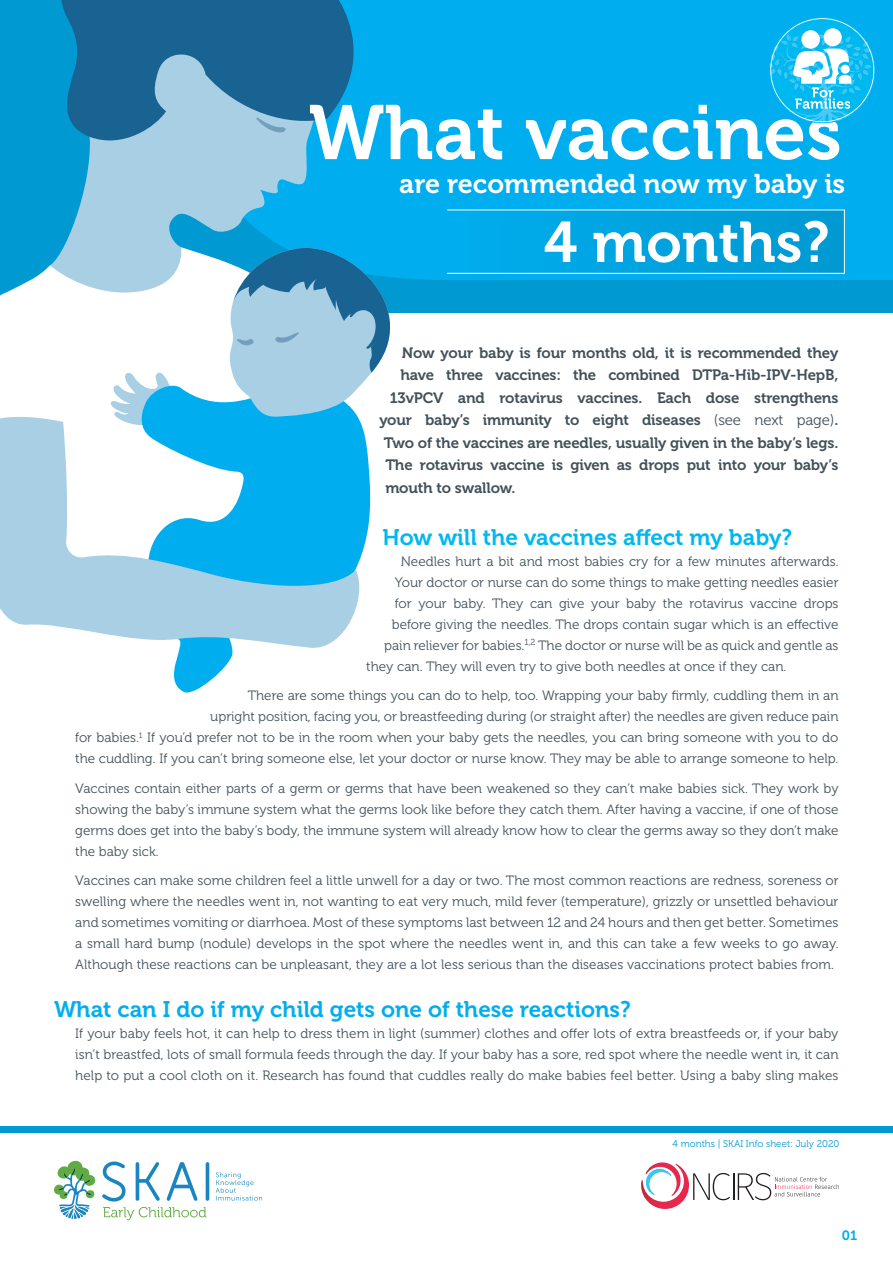
<style>
.page{position:relative;width:893px;height:1263px;background:#fff}
.page>*{position:absolute;margin:0;border:0;box-sizing:border-box;transform-origin:0 0}
.t1{font:76.5px "Museo 700";color:#fff}
.t2{font:57px "Museo 700";color:#fff}
.t3{font:27px "Museo 700";color:#fff}
.SKAI_Small_SubHead{font:22.5px "Museo 700";color:#00aeef}
.SKAI_Small_SubHead-2{font:22.5px "Museo 700";color:#00b8f0}
.t4{font:15px "Museo 700";letter-spacing:-.01em;color:#425159}
.SKAI_BodyCopy{font:13.5px/21px "Museo 300";color:#425159;text-align:justify}
.t5{font:13.5px "Museo 700";color:#00aeef}
.SKAI_BodyCopy-2{font:9.75px "Museo 300";color:#0099d1}
.s1{font-family:"Museo 300"}
</style>
<div class="page">
<div style="left:0;top:0;width:893px;height:313px;background:#0099d1"></div>
<div style="left:323px;top:0;width:570px;height:280px;background:#00aeef"></div>
<svg style="left:63px;top:149px;width:260px;height:98px;background:#73c1e2"></svg>
<svg style="left:0;top:247px;width:224px;height:66px;background:#bce0ef"></svg>
<svg style="left:61px;top:0;width:324px;height:149px;background:#2f84b1"></svg>
<svg style="left:256px;top:118px;width:30px;height:14px"></svg>
<svg style="left:110px;top:372px;width:58px;height:36px"></svg>
<svg style="left:138px;top:382px;width:233px;height:311px"></svg>
<svg style="left:0;top:408px;width:368px;height:243px"></svg>
<svg style="left:224px;top:241px;width:201px;height:176px"></svg>
<div style="left:447px;top:210px;width:397px;height:63px;background:linear-gradient(to right,#00adee,#0099d1)"></div>
<div style="left:447px;top:210px;width:398px;height:64px;border:1px solid #fff"></div>
<div style="left:0;top:1126px;width:893px;height:7px;background:#0099d1"></div>
<svg style="left:770px;top:18px;width:104px;height:105px;background:#41c7f3"></svg>
<svg style="left:641px;top:1162px;width:198px;height:47px"></svg>
<svg style="left:103px;top:1207px;width:103px;height:13px"></svg>
<svg style="left:216px;top:1172px;width:46px;height:28px"></svg>
<svg style="left:102px;top:1161px;width:24px;height:40px"></svg>
<svg style="left:136px;top:1162px;width:24px;height:39px"></svg>
<svg style="left:166px;top:1162px;width:32px;height:39px"></svg>
<hr style="left:206px;top:1162px;width:3px;height:39px;background:#1985c1;border-radius:2px">
<svg style="left:54px;top:1161px;width:42px;height:58px"></svg>
<p class="t1" style="left:309px;top:90px;width:535px">What vaccines</p>
<p class="t3" style="left:399px;top:169px;width:447px">are recommended now my baby is</p>
<p class="t2" style="left:544px;top:211px;width:287px">4 months?</p>
<p class="t4" style="left:402px;top:344px;width:438px">Now your baby is four months old, it is recommended they</p>
<p class="t4" style="left:400px;top:367px;width:439px">have three vaccines: the combined DTPa-Hib-IPV-HepB,</p>
<p class="t4" style="left:390px;top:389px;width:450px">13vPCV and rotavirus vaccines. Each dose strengthens</p>
<p class="t4" style="left:379px;top:412px;width:461px">your baby’s immunity to eight diseases <span class="s1">(see next page)</span>.</p>
<p class="t4" style="left:384px;top:434px;width:456px">Two of the vaccines are needles, usually given in the baby’s legs.</p>
<p class="t4" style="left:385px;top:457px;width:455px">The rotavirus vaccine is given as drops put into your baby’s</p>
<p class="t4" style="left:385px;top:479px;width:132px">mouth to swallow.</p>
<p class="SKAI_Small_SubHead-2" style="left:382px;top:524px;width:411px">How will the vaccines affect my baby?</p>
<p class="SKAI_BodyCopy" style="left:401px;top:551px;width:439px">Needles hurt a bit and most babies cry for a few minutes afterwards.</p>
<p class="SKAI_BodyCopy" style="left:395px;top:572px;width:445px">Your doctor or nurse can do some things to make getting needles easier</p>
<p class="SKAI_BodyCopy" style="left:395px;top:593px;width:445px">for your baby. They can give your baby the rotavirus vaccine drops</p>
<p class="SKAI_BodyCopy" style="left:392px;top:614px;width:448px">before giving the needles. The drops contain sugar which is an effective</p>
<p class="SKAI_BodyCopy" style="left:384px;top:635px;width:456px">pain reliever for babies.<sup>1,2</sup> The doctor or nurse will be as quick and gentle as</p>
<p class="SKAI_BodyCopy" style="left:366px;top:656px;width:422px">they can. They will even try to give both needles at once if they can.</p>
<p class="SKAI_BodyCopy" style="left:75px;top:685px;width:765px;text-align:right">There are some things you can do to help, too. Wrapping your baby firmly, cuddling them in an<br>upright position, facing you, or breastfeeding during (or straight after) the needles are given reduce pain<br>for babies.<sup>1</sup> If you’d prefer not to be in the room when your baby gets the needles, you can bring someone with you to do the cuddling. If you can’t bring someone else, let your doctor or nurse know. They may be able to arrange someone to help.</p>
<p class="SKAI_BodyCopy" style="left:75px;top:778px;width:765px">Vaccines contain either parts of a germ or germs that have been weakened so they can’t make babies sick. They work by showing the baby’s immune system what the germs look like before they catch them. After having a vaccine, if one of those germs does get into the baby’s body, the immune system will already know how to clear the germs away so they don’t make the baby sick.</p>
<p class="SKAI_BodyCopy" style="left:75px;top:870px;width:765px">Vaccines can make some children feel a little unwell for a day or two. The most common reactions are redness, soreness or swelling where the needles went in, not wanting to eat very much, mild fever (temperature), grizzly or unsettled behaviour and sometimes vomiting or diarrhoea. Most of these symptoms last between 12 and 24 hours and then get better. Sometimes a small hard bump (nodule) develops in the spot where the needles went in, and this can take a few weeks to go away.<br>Although these reactions can be unpleasant, they are a lot less serious than the diseases vaccinations protect babies from.</p>
<p class="SKAI_Small_SubHead" style="left:54px;top:997px;width:578px">What can I do if my child gets one of these reactions?</p>
<p class="SKAI_BodyCopy" style="left:75px;top:1023px;width:765px">If your baby feels hot, it can help to dress them in light (summer) clothes and offer lots of extra breastfeeds or, if your baby isn’t breastfed, lots of small formula feeds through the day. If your baby has a sore, red spot where the needle went in, it can help to put a cool cloth on it. Research has found that cuddles really do make babies feel better. Using a baby sling makes</p>
<p class="SKAI_BodyCopy-2" style="left:673px;top:1138px;width:168px">4 months | SKAI Info sheet: July 2020</p>
<p class="t5" style="left:842px;top:1227px;width:17px">01</p>
</div>
